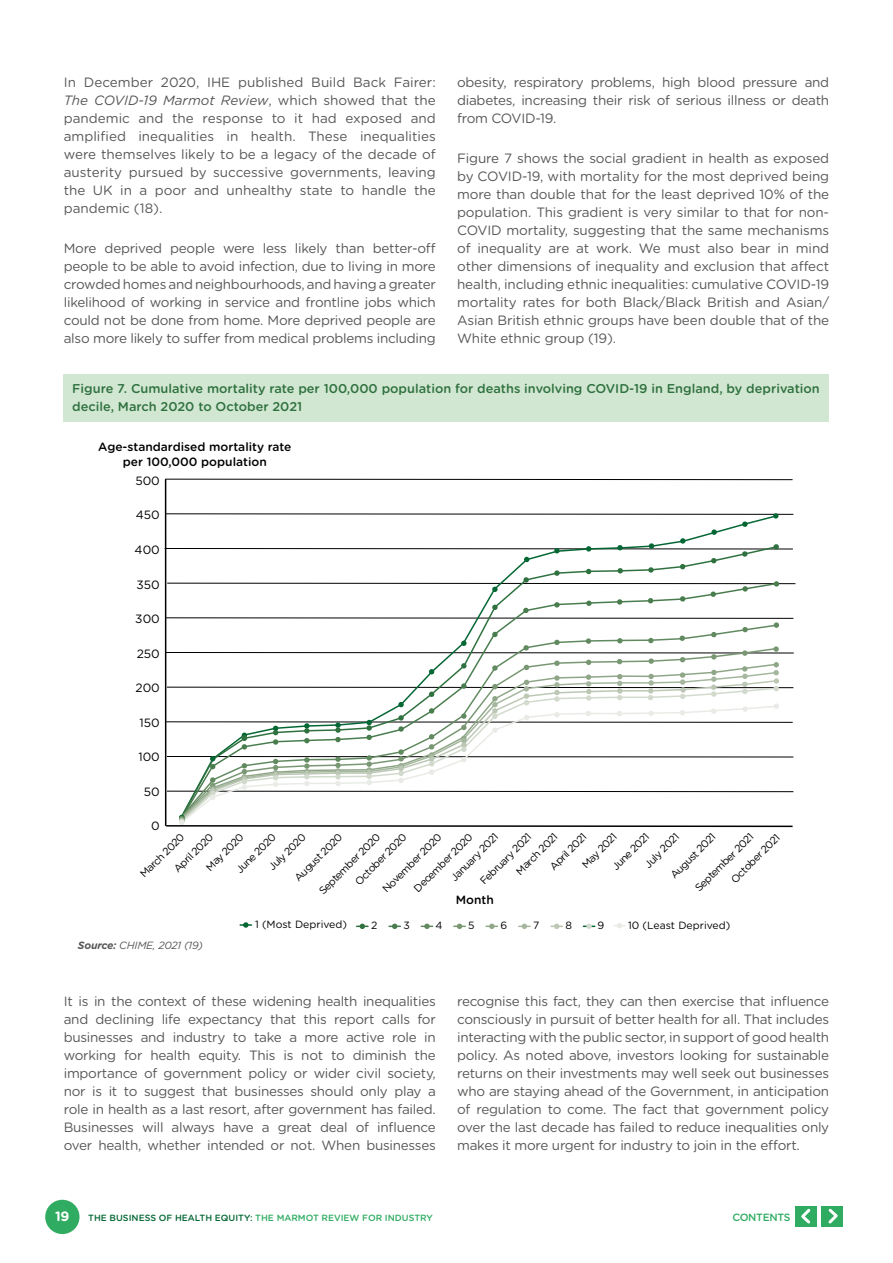
<style>
.page{position:relative;width:893px;height:1263px;background:#fff}
.page>*{position:absolute;margin:0;border:0;box-sizing:border-box;transform-origin:0 0}
.t1{font:13.5px/18px "Gotham Rounded";letter-spacing:-.02em;color:#575756;text-align:justify}
.t2{font:700 13.5px "Gotham Rounded";color:#fff}
.t3{font:500 12.75px/18px "Gotham Rounded";color:#2f713f}
.t4{font:500 12px/15px "Gotham Rounded";color:#000;text-align:center}
.t5{font:12px "Gotham Rounded";color:#000}
.t6{font:10.5px/21.1px "Gotham Rounded";color:#000}
.t7{font:italic 10.5px "Gotham Rounded";letter-spacing:-.02em;color:#575756}
.t8{font:500 10.5px "Gotham Rounded";letter-spacing:-.03em;color:#30ac62}
.t9{font:500 9px "Gotham Rounded";color:#046734}
.s1{font-style:italic}
.s2{font-weight:700}
.s3{color:#30ac62}
</style>
<div class="page">
<div style="left:45px;top:1200px;width:35px;height:34px;background:#30ac62;border-radius:50%"></div>
<div style="left:796px;top:1206px;width:21px;height:20px;background:#30ac62"></div>
<svg style="left:801px;top:1208px;width:10px;height:16px"></svg>
<div style="left:822px;top:1206px;width:21px;height:20px;background:#30ac62"></div>
<svg style="left:828px;top:1208px;width:10px;height:16px"></svg>
<div style="left:64px;top:375px;width:765px;height:47px;background:#d2e7d2"></div>
<hr style="left:165px;top:479px;width:1px;height:347px;background:#000">
<svg style="left:165px;top:479px;width:628px;height:1px"></svg>
<svg style="left:240px;top:922px;width:11px;height:6px"></svg>
<svg style="left:614px;top:923px;width:11px;height:5px"></svg>
<svg style="left:357px;top:923px;width:11px;height:6px"></svg>
<svg style="left:389px;top:923px;width:11px;height:6px"></svg>
<svg style="left:421px;top:923px;width:12px;height:6px"></svg>
<svg style="left:454px;top:923px;width:11px;height:6px"></svg>
<svg style="left:486px;top:923px;width:11px;height:6px"></svg>
<svg style="left:551px;top:923px;width:11px;height:6px"></svg>
<svg style="left:583px;top:923px;width:12px;height:6px"></svg>
<svg style="left:519px;top:923px;width:11px;height:6px"></svg>
<svg style="left:165px;top:815px;width:628px;height:13px"></svg>
<svg style="left:164px;top:513px;width:632px;height:287px"></svg>
<p class="t1" style="left:457px;top:73px;width:374px">obesity, respiratory problems, high blood pressure and diabetes, increasing their risk of serious illness or death from COVID-19.</p>
<p class="t1" style="left:457px;top:148px;width:374px">Figure 7 shows the social gradient in health as exposed by COVID-19, with mortality for the most deprived being more than double that for the least deprived 10% of the population. This gradient is very similar to that for non-COVID mortality, suggesting that the same mechanisms of inequality are at work. We must also bear in mind other dimensions of inequality and exclusion that affect health, including ethnic inequalities: cumulative COVID-19 mortality rates for both Black/Black British and Asian/ Asian British ethnic groups have been double that of the White ethnic group (19).</p>
<p class="t1" style="left:64px;top:73px;width:374px">In December 2020, IHE published Build Back Fairer:<br><span class="s1">The COVID-19 Marmot Review</span>, which showed that the pandemic and the response to it had exposed and amplified inequalities in health. These inequalities were themselves likely to be a legacy of the decade of austerity pursued by successive governments, leaving the UK in a poor and unhealthy state to handle the pandemic (18).</p>
<p class="t1" style="left:64px;top:238px;width:374px">More deprived people were less likely than better-off people to be able to avoid infection, due to living in more crowded homes and neighbourhoods, and having a greater likelihood of working in service and frontline jobs which could not be done from home. More deprived people are also more likely to suffer from medical problems including</p>
<p class="t3" style="left:72px;top:379px;width:749px">Figure 7. Cumulative mortality rate per 100,000 population for deaths involving COVID-19 in England, by deprivation decile, March 2020 to October 2021</p>
<p class="t4" style="left:98px;top:439px;width:195px">Age-standardised mortality rate per 100,000 population</p>
<p class="t5" style="left:135px;top:472px;width:26px">500</p>
<p class="t5" style="left:136px;top:507px;width:25px">450</p>
<p class="t5" style="left:135px;top:541px;width:27px">400</p>
<p class="t5" style="left:137px;top:576px;width:25px">350</p>
<p class="t5" style="left:135px;top:611px;width:26px">300</p>
<p class="t5" style="left:137px;top:645px;width:25px">250</p>
<p class="t5" style="left:135px;top:680px;width:26px">200</p>
<p class="t5" style="left:140px;top:714px;width:22px">150</p>
<p class="t5" style="left:138px;top:749px;width:23px">100</p>
<p class="t5" style="left:144px;top:783px;width:17px">50</p>
<p class="t5" style="left:151px;top:818px;width:10px">0</p>
<p class="t6" style="left:134px;top:868px;width:59px;rotate:-45deg">March 2020</p>
<p class="t6" style="left:168px;top:863px;width:52px;rotate:-45deg">April 2020</p>
<p class="t6" style="left:248px;top:846px;width:49px;text-indent:-25px;rotate:-45deg">June 2020<br>July 2020</p>
<p class="t6" style="left:288px;top:871px;width:64px;rotate:-45deg">August 2020</p>
<p class="t6" style="left:337px;top:863px;width:70px;line-height:18.8px;text-indent:-32px;rotate:-45deg">September 2020<br>October 2020</p>
<p class="t6" style="left:200px;top:861px;width:50px;rotate:-45deg">May 2020</p>
<p class="t6" style="left:392px;top:866px;width:80px;line-height:22px;text-indent:-22px;rotate:-45deg">November 2020<br>D ecember 2020</p>
<p class="t6" style="left:445px;top:871px;width:64px;rotate:-45deg">January 2021</p>
<p class="t6" style="left:498px;top:853px;width:55px;line-height:18.6px;text-indent:-32px;rotate:-45deg">February 2021<br>March 2021</p>
<p class="t6" style="left:561px;top:843px;width:46px;text-indent:-24px;rotate:-45deg">April 2021<br>May 2021</p>
<p class="t6" style="left:624px;top:843px;width:45px;text-indent:-25px;rotate:-45deg">June 2021<br>July 2021</p>
<p class="t6" style="left:664px;top:869px;width:61px;rotate:-45deg">August 2021</p>
<p class="t6" style="left:712px;top:860px;width:66px;line-height:19px;text-indent:-32px;rotate:-45deg">September 2021<br>October 2021</p>
<p class="t4" style="left:456px;top:891px;width:40px">Month</p>
<p class="t7" style="left:78px;top:938px;width:127px"><span class="s2">Source:</span> CHIME, 2021 (19)</p>
<p class="t6" style="left:255px;top:913px;width:93px">1 (Most Deprived)</p>
<p class="t6" style="left:371px;top:914px;width:8px">2</p>
<p class="t6" style="left:403px;top:914px;width:8px">3</p>
<p class="t6" style="left:435px;top:914px;width:9px">4</p>
<p class="t6" style="left:468px;top:914px;width:8px">5</p>
<p class="t6" style="left:500px;top:914px;width:8px">6</p>
<p class="t6" style="left:533px;top:914px;width:8px">7</p>
<p class="t6" style="left:565px;top:914px;width:8px">8</p>
<p class="t6" style="left:598px;top:914px;width:8px">9</p>
<p class="t6" style="left:628px;top:914px;width:104px">10 (Least Deprived)</p>
<p class="t1" style="left:64px;top:991px;width:374px">It is in the context of these widening health inequalities and declining life expectancy that this report calls for businesses and industry to take a more active role in working for health equity. This is not to diminish the importance of government policy or wider civil society, nor is it to suggest that businesses should only play a role in health as a last resort, after government has failed.<br>Businesses will always have a great deal of influence over health, whether intended or not. When businesses</p>
<p class="t1" style="left:457px;top:991px;width:374px">recognise this fact, they can then exercise that influence consciously in pursuit of better health for all. That includes interacting with the public sector, in support of good health policy. As noted above, investors looking for sustainable returns on their investments may well seek out businesses who are staying ahead of the Government, in anticipation of regulation to come. The fact that government policy over the last decade has failed to reduce inequalities only makes it more urgent for industry to join in the effort.</p>
<p class="t2" style="left:55px;top:1206px;width:16px">19</p>
<p class="t9" style="left:88px;top:1211px;width:346px">THE BUSINESS OF HEALTH EQUITY: <span class="s3">THE MARMOT REVIEW FOR INDUSTRY</span></p>
<p class="t8" style="left:732px;top:1209px;width:60px">CONTENTS</p>
</div>
